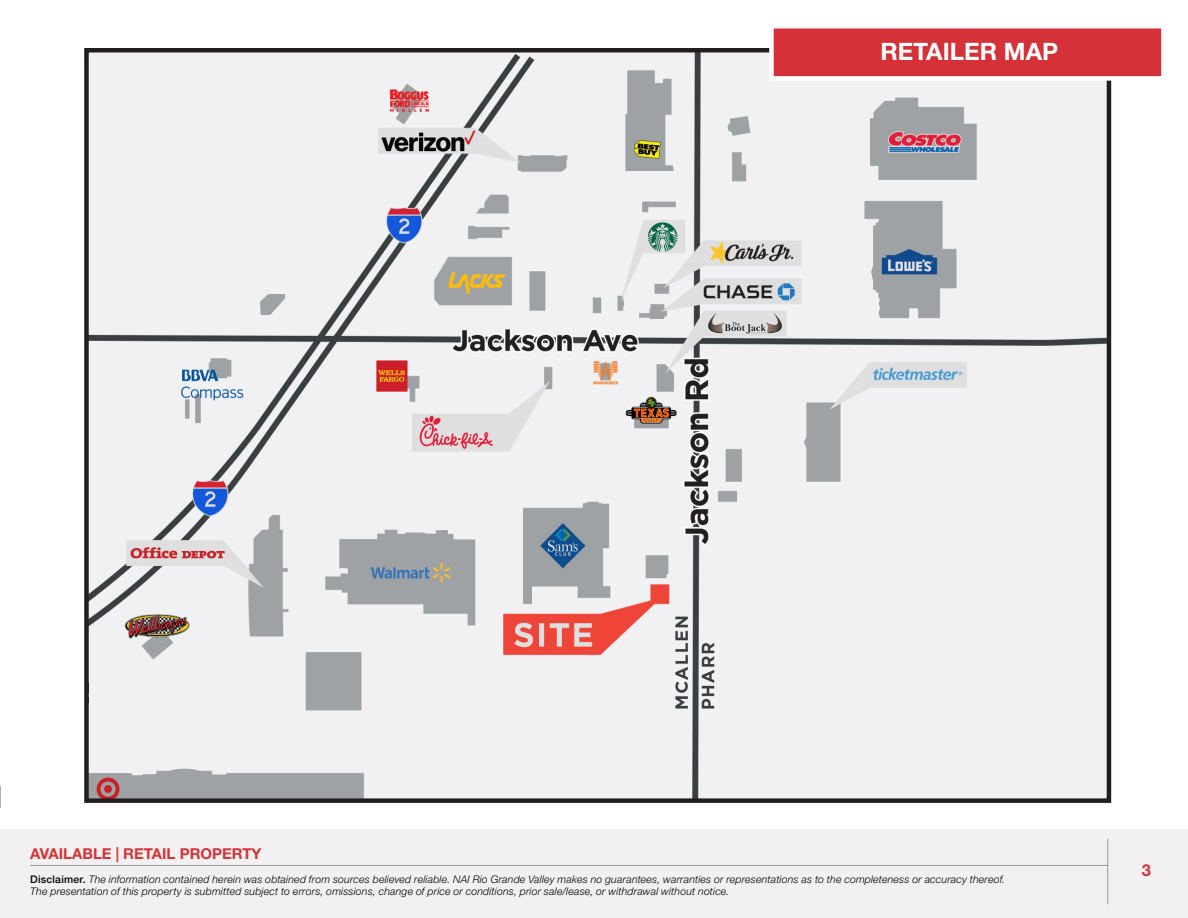
<style>
.page{position:relative;width:1188px;height:918px;background:#fff}
.page>*{position:absolute;margin:0;border:0;box-sizing:border-box;transform-origin:0 0}
.t1{font:700 24px "Helvetica Neue LT Std";letter-spacing:.005em;color:#fff}
.t2{font:700 16.5px "Helvetica Neue LT Std";color:#d53339}
.t3{font:700 15px "Helvetica Neue LT Std";color:#d53339}
.t4{font:italic 300 10.5px "Helvetica Neue LT Std";letter-spacing:.015em;color:#000}
.s1{font-weight:500;font-style:normal}
</style>
<div class="page">
<svg style="left:0;top:786px;width:1px;height:22px"></svg>
<div style="left:0;top:830px;width:1188px;height:88px;background:#eeebeb"></div>
<hr style="left:1107px;top:839px;width:1px;height:65px;background:#999">
<hr style="left:30px;top:865px;width:1078px;height:1px;background:#999">
<img style="left:89px;top:53px;width:1017px;height:745px">
<div style="left:84px;top:48px;width:1027px;height:755px;border:4px solid #231f20"></div>
<div style="left:769px;top:24px;width:397px;height:57px;background:#d43238;border:4px solid #fff"></div>
<div style="left:89px;top:677px;width:21px;height:42px;background:#f1f1f3"></div>
<p class="t1" style="left:880px;top:37px;width:179px">RETAILER MAP</p>
<p class="t3" style="left:30px;top:845px;width:233px">AVAILABLE | RETAIL PROPERTY</p>
<p class="t4" style="left:30px;top:873px;width:976px"><span class="s1">Disclaimer.</span> The information contained herein was obtained from sources believed reliable. NAI Rio Grande Valley makes no guarantees, warranties or representations as to the completeness or accuracy thereof.</p>
<p class="t4" style="left:30px;top:885px;width:701px">The presentation of this property is submitted subject to errors, omissions, change of price or conditions, prior sale/lease, or withdrawal without notice.</p>
<p class="t2" style="left:1142px;top:859px;width:11px">3</p>
</div>
